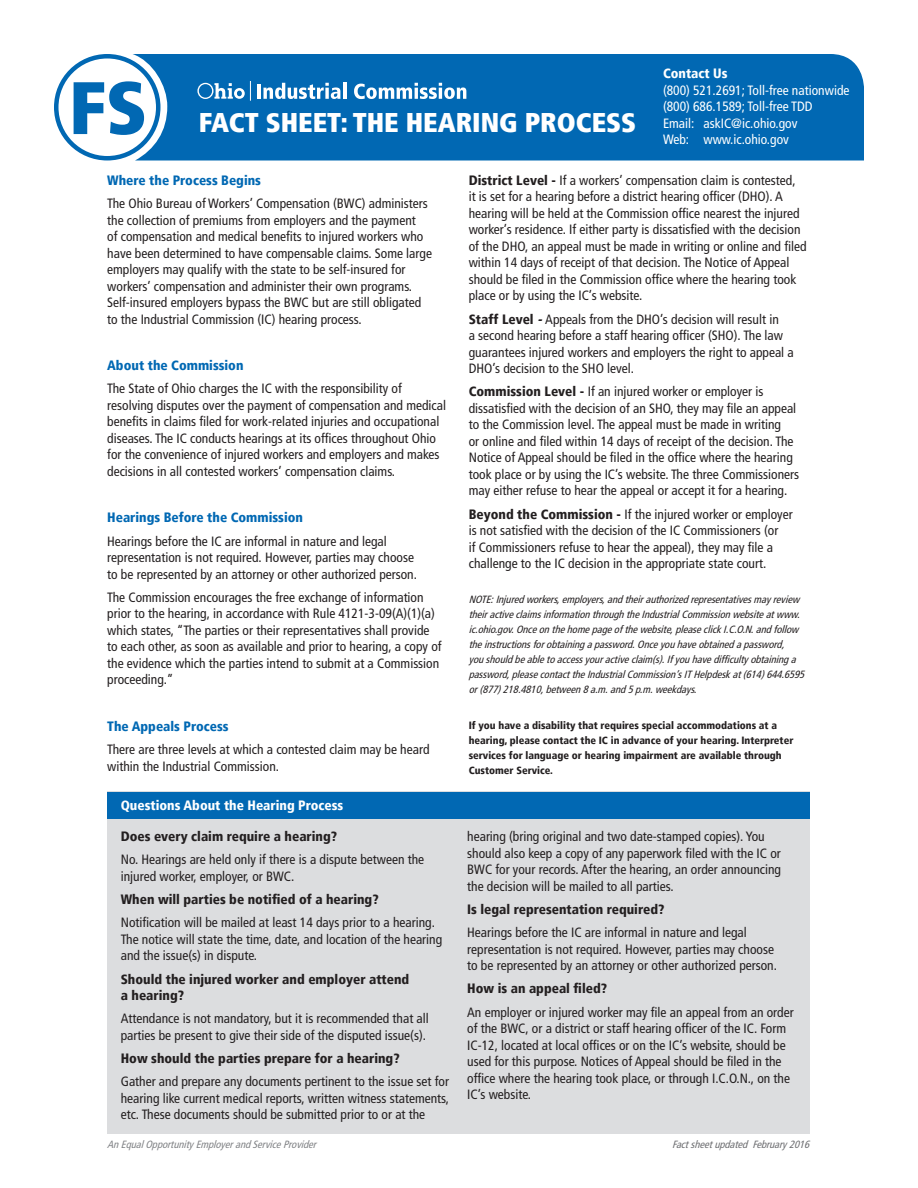
<style>
.page{position:relative;width:918px;height:1188px;background:#fff}
.page>*{position:absolute;margin:0;border:0;box-sizing:border-box;transform-origin:0 0}
.t1{font:900 condensed 74.25px "Frutiger LT";color:#0168b3}
.t2{font:900 condensed 27px "Frutiger LT";color:#fff}
.t3{font:condensed 13.5px/16.5px "Frutiger LT";color:#231f20}
.t4{font:900 condensed 13.5px/16.5px "Frutiger LT";color:#231f20}
.t5{font:condensed 13.5px/16.5px "Frutiger LT";color:#fff}
.t6{font:900 condensed 13.5px "Frutiger LT";color:#0168b3}
.t7{font:900 condensed 13.5px "Frutiger LT";color:#fff}
.t8{font:italic condensed 10.5px/15px "Frutiger LT";color:#231f20}
.t9{font:900 condensed 10.5px/15px "Frutiger LT";color:#231f20}
.t10{font:italic condensed 10.5px "Frutiger LT";color:#808285}
.t11{font:italic condensed 10.5px "Frutiger LT";color:#6c6d70}
.s1{font-weight:900}
.s2{font-weight:900;font-style:italic}
</style>
<div class="page">
<div style="left:54px;top:54px;width:106px;height:106px;border:4px solid #0168b3;border-radius:50%"></div>
<div style="left:132px;top:54px;width:732px;height:106px;background:#0168b3"></div>
<hr style="left:257px;top:84px;width:4px;height:15px;background:#fff">
<svg style="left:263px;top:83px;width:78px;height:16px"></svg>
<hr style="left:343px;top:83px;width:3px;height:16px;background:#fff">
<svg style="left:354px;top:83px;width:112px;height:16px"></svg>
<svg style="left:197px;top:81px;width:54px;height:20px"></svg>
<div style="left:107px;top:792px;width:703px;height:342px;background:#dcdddf"></div>
<div style="left:107px;top:793px;width:703px;height:26px;background:#0168b3"></div>
<p class="t1" style="left:69px;top:63px;width:80px">FS</p>
<p class="t2" style="left:199px;top:106px;width:439px">FACT SHEET: THE HEARING PROCESS</p>
<p class="t7" style="left:663px;top:65px;width:66px">Contact Us</p>
<p class="t5" style="left:663px;top:82px;width:188px">(800) 521.2691; Toll-free nationwide (800) 686.1589; Toll-free TDD<br>Email: askIC@ic.ohio.gov</p>
<p class="t5" style="left:663px;top:131px;width:127px">Web: www.ic.ohio.gov</p>
<p class="t6" style="left:107px;top:172px;width:155px">Where the Process Begins</p>
<p class="t3" style="left:107px;top:195px;width:326px">The Ohio Bureau of Workers’ Compensation (BWC) administers the collection of premiums from employers and the payment<br>of compensation and medical benefits to injured workers who have been determined to have compensable claims. Some large employers may qualify with the state to be self-insured for workers’ compensation and administer their own programs.<br>Self-insured employers bypass the BWC but are still obligated to the Industrial Commission (IC) hearing process.</p>
<p class="t6" style="left:107px;top:357px;width:138px">About the Commission</p>
<p class="t3" style="left:107px;top:381px;width:340px">The State of Ohio charges the IC with the responsibility of resolving disputes over the payment of compensation and medical benefits in claims filed for work-related injuries and occupational diseases. The IC conducts hearings at its offices throughout Ohio for the convenience of injured workers and employers and makes decisions in all contested workers’ compensation claims.</p>
<p class="t6" style="left:107px;top:510px;width:197px">Hearings Before the Commission</p>
<p class="t3" style="left:107px;top:533px;width:311px">Hearings before the IC are informal in nature and legal representation is not required. However, parties may choose to be represented by an attorney or other authorized person.</p>
<p class="t3" style="left:107px;top:589px;width:336px">The Commission encourages the free exchange of information prior to the hearing, in accordance with Rule 4121-3-09(A)(1)(a) which states, “The parties or their representatives shall provide to each other, as soon as available and prior to hearing, a copy of the evidence which the parties intend to submit at a Commission proceeding.”</p>
<p class="t6" style="left:107px;top:718px;width:123px">The Appeals Process</p>
<p class="t3" style="left:107px;top:741px;width:324px">There are three levels at which a contested claim may be heard within the Industrial Commission.</p>
<p class="t3" style="left:469px;top:172px;width:339px"><span class="s1">District Level -</span> If a workers’ compensation claim is contested,<br>it is set for a hearing before a district hearing officer (DHO). A hearing will be held at the Commission office nearest the injured worker’s residence. If either party is dissatisfied with the decision of the DHO, an appeal must be made in writing or online and filed within 14 days of receipt of that decision. The Notice of Appeal should be filed in the Commission office where the hearing took place or by using the IC’s website.</p>
<p class="t3" style="left:469px;top:311px;width:327px"><span class="s1">Staff Level</span> <span class="s2">-</span>Appeals from the DHO’s decision will result in<br>a second hearing before a staff hearing officer (SHO). The law guarantees injured workers and employers the right to appeal a DHO’s decision to the SHO level.</p>
<p class="t3" style="left:469px;top:384px;width:332px"><span class="s1">Commission Level -</span> If an injured worker or employer is dissatisfied with the decision of an SHO, they may file an appeal to the Commission level. The appeal must be made in writing<br>or online and filed within 14 days of receipt of the decision. The Notice of Appeal should be filed in the office where the hearing took place or by using the IC’s website. The three Commissioners may either refuse to hear the appeal or accept it for a hearing.</p>
<p class="t3" style="left:469px;top:506px;width:325px"><span class="s1">Beyond the Commission -</span> If the injured worker or employer is not satisfied with the decision of the IC Commissioners (or<br>if Commissioners refuse to hear the appeal), they may file a challenge to the IC decision in the appropriate state court.</p>
<p class="t8" style="left:469px;top:592px;width:340px">NOTE:Injuredworkers,employers,andtheirauthorizedrepresentativesmayreview theiractiveclaimsinformationthroughtheIndustrialCommissionwebsiteatwww. ic.ohio.gov.Onceonthehomepageofthewebsite,pleaseclickI.C.O.N.andfollow theinstructionsforobtainingapassword.Onceyouhaveobtainedapassword, youshouldbeabletoaccessyouractiveclaim(s).Ifyouhavedifficultyobtaininga password,pleasecontacttheIndustrialCommission’sITHelpdeskat(614)644.6595 or(877)218.4810,between8a.m.and5p.m.weekdays.</p>
<p class="t9" style="left:469px;top:717px;width:326px">If you have a disability that requires special accommodations at a hearing, please contact the IC in advance of your hearing. Interpreter services for language or hearing impairment are available through Customer Service.</p>
<p class="t7" style="left:121px;top:797px;width:224px">Questions About the Hearing Process</p>
<p class="t4" style="left:121px;top:828px;width:218px">Does every claim require a hearing?</p>
<p class="t3" style="left:121px;top:852px;width:305px">No. Hearings are held only if there is a dispute between the injured worker, employer, or BWC.</p>
<p class="t4" style="left:121px;top:891px;width:259px">When will parties be notified of a hearing?</p>
<p class="t3" style="left:121px;top:915px;width:323px">Notification will be mailed at least 14 days prior to a hearing.<br>The notice will state the time, date, and location of the hearing and the issue(s) in dispute.</p>
<p class="t4" style="left:121px;top:971px;width:290px">Should the injured worker and employer attend a hearing?</p>
<p class="t3" style="left:121px;top:1011px;width:310px">Attendance is not mandatory, but it is recommended that all parties be present to give their side of the disputed issue(s).</p>
<p class="t4" style="left:121px;top:1050px;width:280px">How should the parties prepare for a hearing?</p>
<p class="t3" style="left:121px;top:1074px;width:330px;text-align:justify">Gather and prepare any documents pertinent to the issue set for hearing like current medical reports, written witness statements, etc. These documents should be submitted prior to or at the</p>
<p class="t3" style="left:467px;top:828px;width:315px">hearing (bring original and two date-stamped copies). You should also keep a copy of any paperwork filed with the IC or BWC for your records. After the hearing, an order announcing the decision will be mailed to all parties.</p>
<p class="t4" style="left:467px;top:901px;width:199px">Is legal representation required?</p>
<p class="t3" style="left:467px;top:924px;width:311px">Hearings before the IC are informal in nature and legal representation is not required. However, parties may choose to be represented by an attorney or other authorized person.</p>
<p class="t4" style="left:467px;top:980px;width:141px">How is an appeal filed?</p>
<p class="t3" style="left:467px;top:1004px;width:328px">An employer or injured worker may file an appeal from an order of the BWC, or a district or staff hearing officer of the IC. Form IC-12, located at local offices or on the IC’s website, should be used for this purpose. Notices of Appeal should be filed in the office where the hearing took place, or through I.C.O.N., on the IC’s website.</p>
<p class="t10" style="left:107px;top:1139px;width:214px">AnEqualOpportunityEmployerandServiceProvider</p>
<p class="t11" style="left:672px;top:1139px;width:142px">Factsheetupdated February2016</p>
</div>
